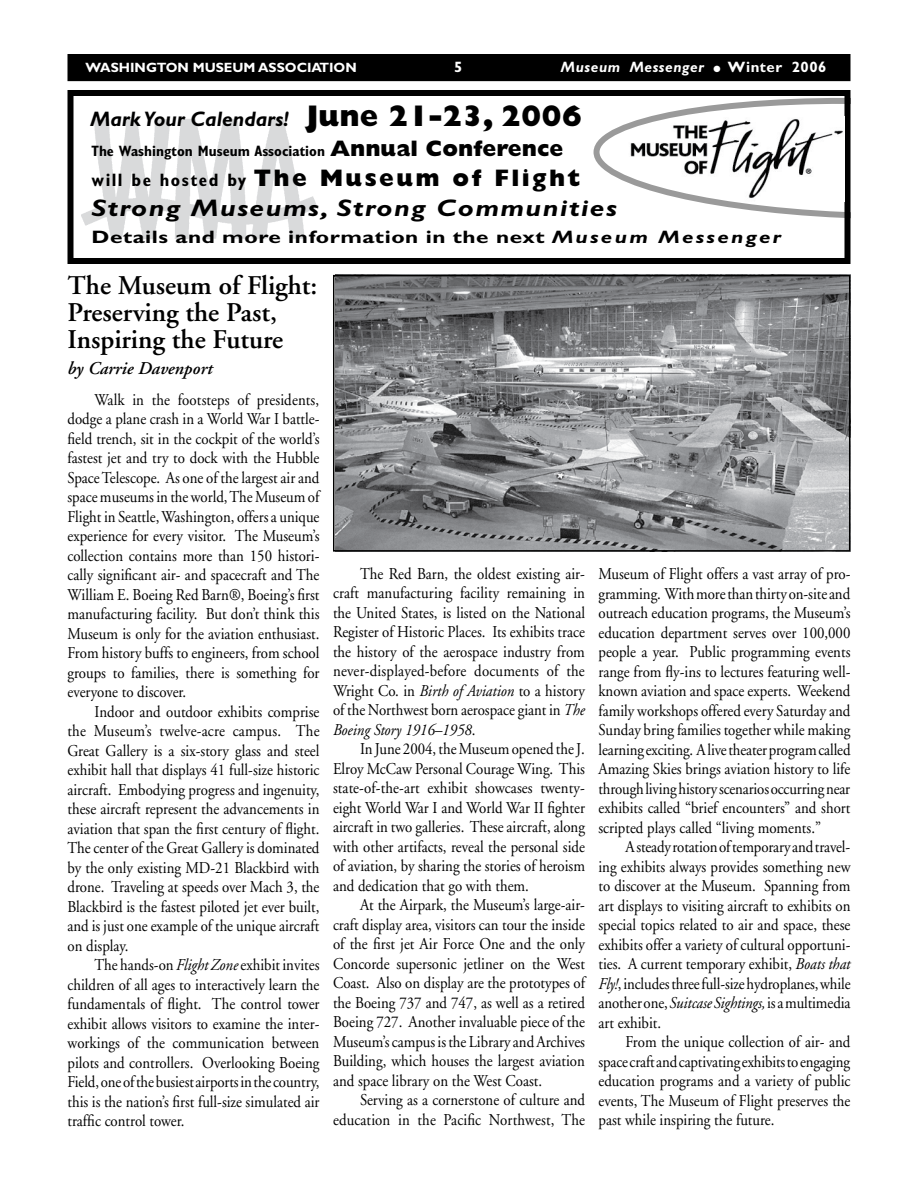
<style>
.page{position:relative;width:918px;height:1188px;background:#fff}
.page>*{position:absolute;margin:0;border:0;box-sizing:border-box;transform-origin:0 0}
.t1{font:600 27px/27px "Adobe Garamond";color:#000}
.t2{font:italic 700 24px/30px "Gill Sans";letter-spacing:.05em;color:#000;scale:1.2 1}
.t3{font:italic 700 21px "Gill Sans";color:#000}
.t4{font:700 18px "Gill Sans";letter-spacing:.025em;color:#000;scale:1.25 1}
.t5{font:italic 600 18px "Adobe Garamond";color:#000}
.t6{font:16.5px/19.5px "Adobe Garamond";color:#000;text-align:justify;scale:.9 1}
.t7{font:700 condensed 15px "Gill Sans";color:#000}
.t8{font:italic 700 15px "Gill Sans";letter-spacing:.04em;color:#fff}
.t9{font:700 15px "Gill Sans";color:#fff}
.t10{font:700 13.5px "Gill Sans";color:#fff}
.s1{font-style:normal}
.s2{font-weight:800;font-style:normal;font-size:30px}
.s3{font-weight:800;font-stretch:normal;font-size:22.5px}
.s4{font-style:normal;font-stretch:condensed;font-size:18px}
.s5{font-weight:800;font-style:normal}
.s6{font-style:italic}
</style>
<div class="page">
<div style="left:68px;top:55px;width:782px;height:25px;background:#000"></div>
<div style="left:68px;top:54px;width:782px;height:27px;border:2px solid #000"></div>
<div style="left:68px;top:90px;width:782px;height:174px;border:6px solid #000"></div>
<img style="left:81px;top:119px;width:236px;height:121px">
<img style="left:336px;top:278px;width:511px;height:271px">
<div style="left:333px;top:275px;width:517px;height:277px;border:2px solid #000"></div>
<svg style="left:591px;top:91px;width:260px;height:131px"></svg>
<p class="t10" style="left:86px;top:59px;width:273px">WASHINGTON MUSEUM ASSOCIATION</p>
<p class="t9" style="left:454px;top:58px;width:10px">5</p>
<p class="t8" style="left:561px;top:58px;width:267px">Museum Messenger ● <span class="s1">Winter 2006</span></p>
<p class="t3" style="left:91px;top:107px;width:493px">Mark Your Calendars! <span class="s2">June 21-23, 2006</span></p>
<p class="t7" style="left:92px;top:142px;width:473px">The Washington Museum Association <span class="s3">Annual Conference</span></p>
<h2 class="t2" style="left:92px;top:163px;width:439px"><span class="s4">will be hosted by</span> <span class="s5">The Museum of Flight<br></span>Strong Museums, Strong Communities</h2>
<p class="t4" style="left:92px;top:226px;width:553px">Details and more information in the next <span class="s6">Museum Messenger</span></p>
<h1 class="t1" style="left:68px;top:273px;width:251px">The Museum of Flight:<br>Preserving the Past,<br>Inspiring the Future</h1>
<p class="t5" style="left:68px;top:359px;width:147px">by Carrie Davenport</p>
<p class="t6" style="left:68px;top:390px;width:282px;text-indent:27px">Walk in the footsteps of presidents, dodge a plane crash in a World War I battle&shy;field trench, sit in the cockpit of the world’s fastest jet and try to dock with the Hubble Space Telescope. As one of the largest air and space museums in the world, The Museum of Flight in Seattle, Washington, offers a unique experience for every visitor. The Museum’s collection contains more than 150 histori&shy;cally significant air- and spacecraft and The William E. Boeing Red Barn®, Boeing’s first manufacturing facility. But don’t think this Museum is only for the aviation enthusiast.<br>From history buffs to engineers, from school groups to families, there is something for everyone to discover.</p>
<p class="t6" style="left:68px;top:702px;width:282px;text-indent:27px">Indoor and outdoor exhibits comprise the Museum’s twelve-acre campus. The Great Gallery is a six-story glass and steel exhibit hall that displays 41 full-size historic aircraft. Embodying progress and ingenuity, these aircraft represent the advancements in aviation that span the first century of flight.<br>The center of the Great Gallery is dominated by the only existing MD-21 Blackbird with drone. Traveling at speeds over Mach 3, the Blackbird is the fastest piloted jet ever built, and is just one example of the unique aircraft on display.</p>
<p class="t6" style="left:68px;top:956px;width:282px;text-indent:27px">The hands-on <span class="s6">Flight Zone</span> exhibit invites children of all ages to interactively learn the fundamentals of flight. The control tower exhibit allows visitors to examine the inter&shy;workings of the communication between pilots and controllers. Overlooking Boeing Field, one of the busiest airports in the country, this is the nation’s first full-size simulated air traffic control tower.</p>
<p class="t6" style="left:333px;top:564px;width:282px;text-indent:27px">The Red Barn, the oldest existing air&shy;craft manufacturing facility remaining in the United States, is listed on the National Register of Historic Places. Its exhibits trace the history of the aerospace industry from never-displayed-before documents of the Wright Co. in <span class="s6">Birth of Aviation</span> to a history of the Northwest born aerospace giant in <span class="s6">The Boeing Story 1916–1958</span>.</p>
<p class="t6" style="left:333px;top:740px;width:282px;text-indent:27px">In June 2004, the Museum opened the J.<br>Elroy McCaw Personal Courage Wing. This state-of-the-art exhibit showcases twenty&shy;eight World War I and World War II fighter aircraft in two galleries. These aircraft, along with other artifacts, reveal the personal side of aviation, by sharing the stories of heroism and dedication that go with them.</p>
<p class="t6" style="left:333px;top:896px;width:282px;text-indent:27px">At the Airpark, the Museum’s large-air&shy;craft display area, visitors can tour the inside of the first jet Air Force One and the only Concorde supersonic jetliner on the West Coast. Also on display are the prototypes of the Boeing 737 and 747, as well as a retired Boeing 727. Another invaluable piece of the Museum’s campus is the Library and Archives Building, which houses the largest aviation and space library on the West Coast.</p>
<p class="t6" style="left:333px;top:1091px;width:282px;text-align:right">Serving as a cornerstone of culture and education in the Pacific Northwest, The</p>
<p class="t6" style="left:599px;top:565px;width:282px">Museum of Flight offers a vast array of pro&shy;gramming. With more than thirty on-site and outreach education programs, the Museum’s education department serves over 100,000 people a year. Public programming events range from fly-ins to lectures featuring well&shy;known aviation and space experts. Weekend family workshops offered every Saturday and Sunday bring families together while making learning exciting. A live theater program called Amazing Skies brings aviation history to life through living history scenarios occurring near exhibits called “brief encounters” and short scripted plays called “living moments.”</p>
<p class="t6" style="left:599px;top:838px;width:282px;text-indent:27px">A steady rotation of temporary and travel&shy;ing exhibits always provides something new to discover at the Museum. Spanning from art displays to visiting aircraft to exhibits on special topics related to air and space, these exhibits offer a variety of cultural opportuni&shy;ties. A current temporary exhibit, <span class="s6">Boats that Fly!</span>, includes three full-size hydroplanes, while another one, <span class="s6">Suitcase Sightings,</span> is a multimedia art exhibit.</p>
<p class="t6" style="left:599px;top:1033px;width:282px;text-indent:27px">From the unique collection of air- and space craft and captivating exhibits to engaging education programs and a variety of public events, The Museum of Flight preserves the past while inspiring the future.</p>
</div>
